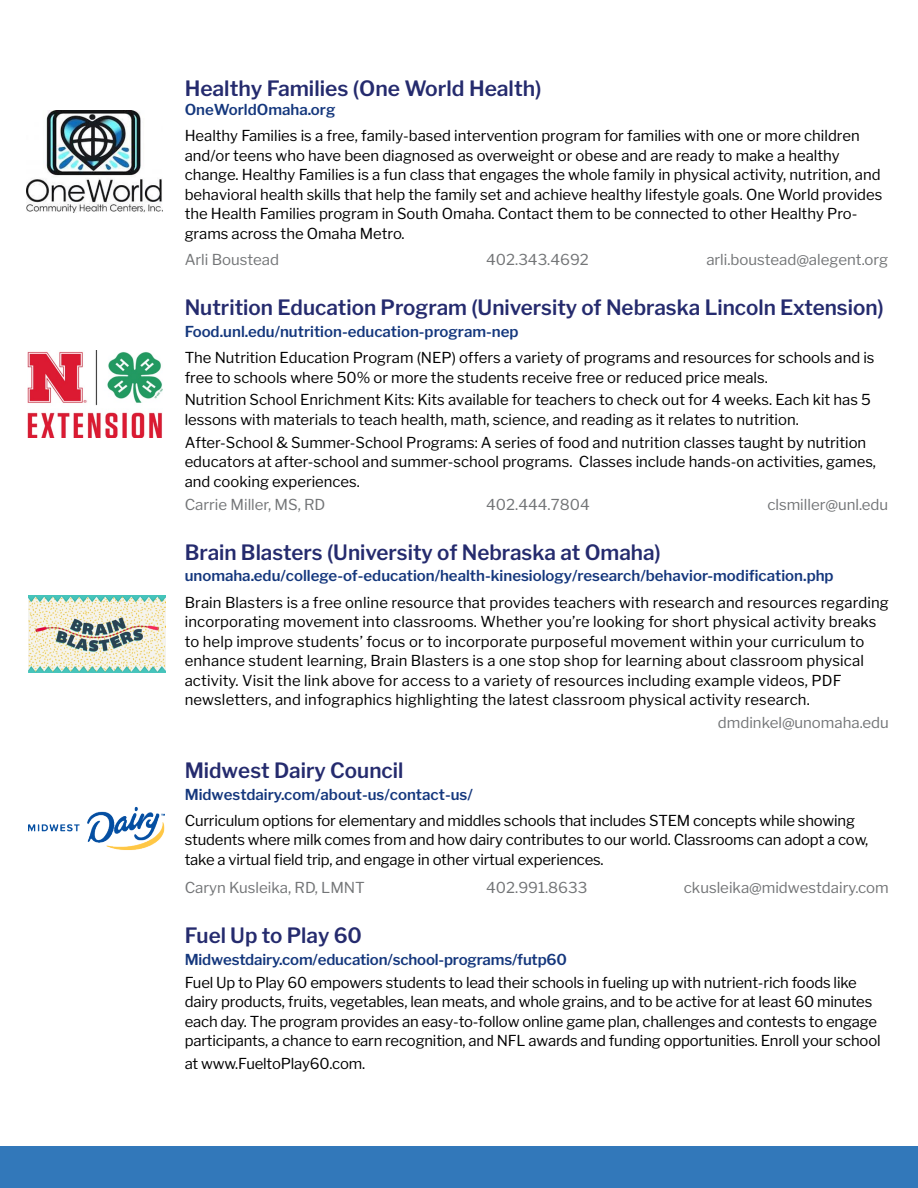
<style>
.page{position:relative;width:918px;height:1188px;background:#fff}
.page>*{position:absolute;margin:0;border:0;box-sizing:border-box;transform-origin:0 0}
.t1{font:600 21px "Libre Franklin";color:#252b6e}
.t2{font:15px/19.5px "Libre Franklin";color:#000}
.t3{font:600 15px "Libre Franklin";color:#14377d}
.t4{font:15px "Libre Franklin";color:#737577}
</style>
<div class="page">
<img style="left:27px;top:351px;width:135px;height:87px">
<img style="left:27px;top:110px;width:135px;height:102px">
<img style="left:28px;top:595px;width:137px;height:77px">
<img style="left:29px;top:806px;width:135px;height:44px">
<div style="left:0;top:1147px;width:918px;height:41px;background:#3278ba"></div>
<h1 class="t1" style="left:185px;top:75px;width:358px">Healthy Families (One World Health)</h1>
<p class="t3" style="left:185px;top:101px;width:152px">OneWorldOmaha.org</p>
<p class="t2" style="left:185px;top:126px;width:699px">Healthy Families is a free, family-based intervention program for families with one or more children and/or teens who have been diagnosed as overweight or obese and are ready to make a healthy change. Healthy Families is a fun class that engages the whole family in physical activity, nutrition, and behavioral health skills that help the family set and achieve healthy lifestyle goals. One World provides the Health Families program in South Omaha. Contact them to be connected to other Healthy Pro&shy;grams across the Omaha Metro.</p>
<p class="t4" style="left:185px;top:251px;width:96px">Arli Boustead</p>
<p class="t4" style="left:486px;top:251px;width:104px">402.343.4692</p>
<p class="t4" style="left:706px;top:251px;width:183px">arli.boustead@alegent.org</p>
<h1 class="t1" style="left:185px;top:295px;width:701px">Nutrition Education Program (University of Nebraska Lincoln Extension)</h1>
<p class="t3" style="left:185px;top:322px;width:335px">Food.unl.edu/nutrition-education-program-nep</p>
<p class="t2" style="left:185px;top:348px;width:691px">The Nutrition Education Program (NEP) offers a variety of programs and resources for schools and is free to schools where 50% or more the students receive free or reduced price meals.</p>
<p class="t2" style="left:185px;top:390px;width:688px">Nutrition School Enrichment Kits: Kits available for teachers to check out for 4 weeks. Each kit has 5 lessons with materials to teach health, math, science, and reading as it relates to nutrition.</p>
<p class="t2" style="left:185px;top:433px;width:693px">After-School &amp; Summer-School Programs: A series of food and nutrition classes taught by nutrition educators at after-school and summer-school programs. Classes include hands-on activities, games, and cooking experiences.</p>
<p class="t4" style="left:185px;top:495px;width:142px">Carrie Miller, MS, RD</p>
<p class="t4" style="left:486px;top:495px;width:105px">402.444.7804</p>
<p class="t4" style="left:767px;top:495px;width:122px">clsmiller@unl.edu</p>
<h1 class="t1" style="left:185px;top:540px;width:478px">Brain Blasters (University of Nebraska at Omaha)</h1>
<p class="t3" style="left:185px;top:567px;width:651px">unomaha.edu/college-of-education/health-kinesiology/research/behavior-modification.php</p>
<p class="t2" style="left:185px;top:592px;width:706px">Brain Blasters is a free online resource that provides teachers with research and resources regarding incorporating movement into classrooms. Whether you’re looking for short physical activity breaks to help improve students’ focus or to incorporate purposeful movement within your curriculum to enhance student learning, Brain Blasters is a one stop shop for learning about classroom physical activity. Visit the link above for access to a variety of resources including example videos, PDF newsletters, and infographics highlighting the latest classroom physical activity research.</p>
<p class="t4" style="left:718px;top:713px;width:173px">dmdinkel@unomaha.edu</p>
<h1 class="t1" style="left:185px;top:758px;width:220px">Midwest Dairy Council</h1>
<p class="t3" style="left:185px;top:785px;width:290px">Midwestdairy.com/about-us/contact-us/</p>
<p class="t2" style="left:185px;top:811px;width:685px">Curriculum options for elementary and middles schools that includes STEM concepts while showing students where milk comes from and how dairy contributes to our world. Classrooms can adopt a cow, take a virtual field trip, and engage in other virtual experiences.</p>
<p class="t4" style="left:185px;top:879px;width:182px">Caryn Kusleika, RD, LMNT</p>
<p class="t4" style="left:486px;top:879px;width:103px">402.991.8633</p>
<p class="t4" style="left:684px;top:879px;width:207px">ckusleika@midwestdairy.com</p>
<h1 class="t1" style="left:185px;top:923px;width:179px">Fuel Up to Play 60</h1>
<p class="t3" style="left:185px;top:950px;width:384px">Midwestdairy.com/education/school-programs/futp60</p>
<p class="t2" style="left:185px;top:973px;width:697px">Fuel Up to Play 60 empowers students to lead their schools in fueling up with nutrient-rich foods like dairy products, fruits, vegetables, lean meats, and whole grains, and to be active for at least 60 minutes each day. The program provides an easy-to-follow online game plan, challenges and contests to engage participants, a chance to earn recognition, and NFL awards and funding opportunities. Enroll your school</p>
<p class="t2" style="left:185px;top:1054px;width:182px">at www.FueltoPlay60.com.</p>
</div>
